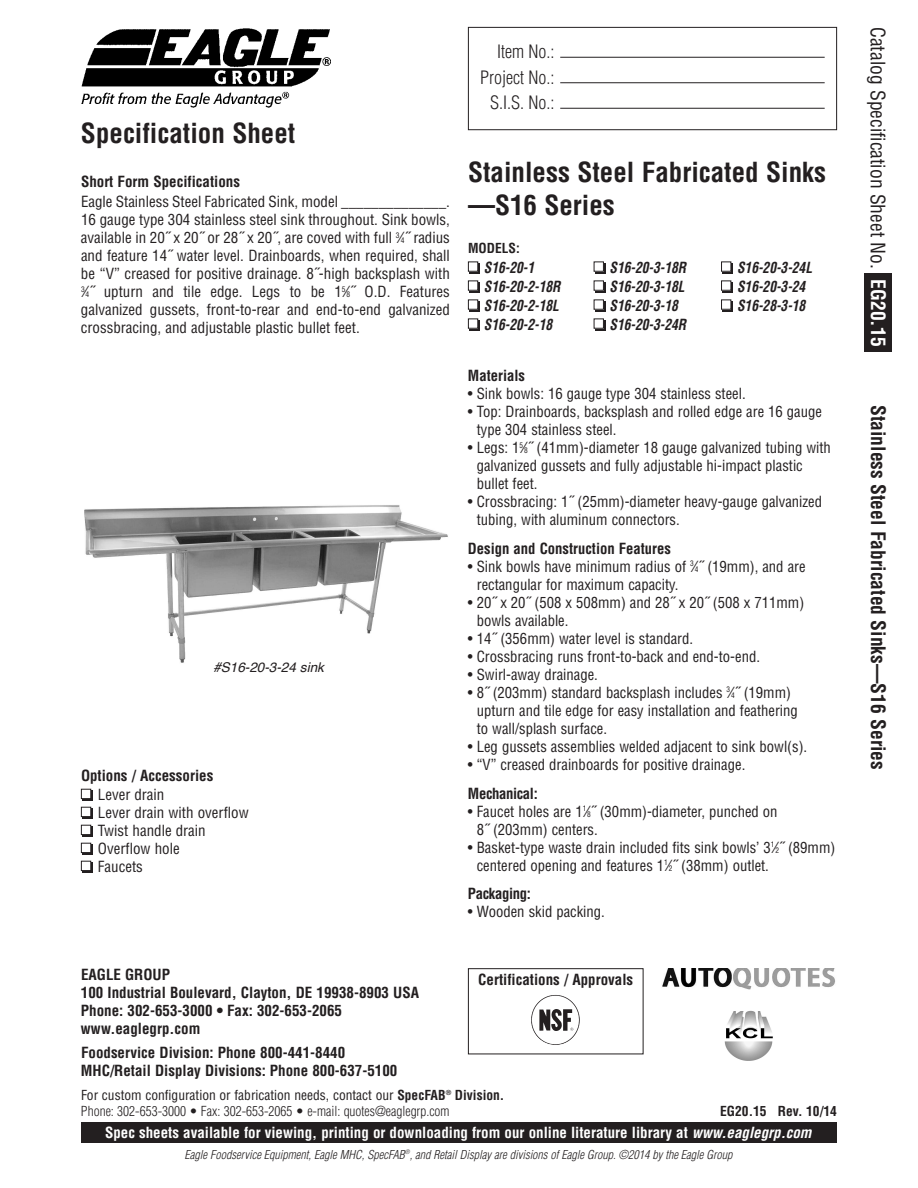
<style>
.page{position:relative;width:918px;height:1188px;background:#fff}
.page>*{position:absolute;margin:0;border:0;box-sizing:border-box;transform-origin:0 0}
.t1{font:700 condensed 27px/32.4px "Helvetica";color:#231f20}
.t2{font:700 condensed 19.5px "Helvetica";color:#231f20}
.t3{font:condensed 19.5px "Helvetica";color:#231f20}
.t4{font:300 condensed 18px/25.5px "Helvetica";color:#231f20;text-align:right}
.t5{font:condensed 15px/18px "Helvetica";color:#231f20}
.t6{font:700 condensed 15px/18px "Helvetica";color:#231f20}
.t7{font:italic 700 condensed 15px/19px "Helvetica";color:#231f20;scale:.9 1}
.t8{font:700 condensed 15px "Helvetica";color:#fff}
.t9{font:700 condensed 15px "Helvetica";letter-spacing:-.025em;color:#231f20}
.t10{font:300 condensed 13.5px/16.2px "Helvetica";color:#231f20}
.t11{font:700 condensed 13.5px "Helvetica";color:#231f20}
.t12{font:italic 13.5px "Helvetica";color:#231f20}
.t13{font:italic 300 condensed 12px "Helvetica";color:#231f20}
.s1{font-size:7.5px}
.s2{font-weight:400}
.s3{font-weight:700}
.s4{font-style:italic}
.s5{font-weight:700;color:#fff}
</style>
<div class="page">
<div style="left:864px;top:274px;width:28px;height:78px;background:#231f20"></div>
<div style="left:468px;top:27px;width:369px;height:103px;border:1px solid #231f20"></div>
<hr style="left:560px;top:82px;width:265px;height:1px;background:#231f20">
<hr style="left:560px;top:57px;width:265px;height:1px;background:#231f20">
<hr style="left:560px;top:108px;width:265px;height:1px;background:#231f20">
<div style="left:81px;top:1122px;width:756px;height:21px;background:#231f20"></div>
<img style="left:724px;top:1011px;width:49px;height:49px">
<img style="left:662px;top:968px;width:173px;height:22px">
<div style="left:468px;top:968px;width:175px;height:86px;border:1px solid #231f20"></div>
<img style="left:531px;top:994px;width:50px;height:51px;border-radius:50%">
<img style="left:81px;top:28px;width:250px;height:79px">
<div style="left:470px;top:263px;width:10px;height:10px;background:#231f20"></div>
<div style="left:468px;top:262px;width:10px;height:9px;background:#fff"></div>
<div style="left:468px;top:262px;width:10px;height:10px;border:1px solid #231f20"></div>
<div style="left:470px;top:282px;width:10px;height:10px;background:#231f20"></div>
<div style="left:468px;top:281px;width:10px;height:9px;background:#fff"></div>
<div style="left:468px;top:281px;width:10px;height:10px;border:1px solid #231f20"></div>
<div style="left:470px;top:301px;width:10px;height:10px;background:#231f20"></div>
<div style="left:468px;top:300px;width:10px;height:9px;background:#fff"></div>
<div style="left:468px;top:300px;width:10px;height:10px;border:1px solid #231f20"></div>
<div style="left:470px;top:320px;width:10px;height:10px;background:#231f20"></div>
<div style="left:468px;top:319px;width:10px;height:9px;background:#fff"></div>
<div style="left:468px;top:319px;width:10px;height:10px;border:1px solid #231f20"></div>
<div style="left:595px;top:263px;width:10px;height:10px;background:#231f20"></div>
<div style="left:594px;top:262px;width:9px;height:9px;background:#fff"></div>
<div style="left:594px;top:262px;width:10px;height:10px;border:1px solid #231f20"></div>
<div style="left:595px;top:282px;width:10px;height:10px;background:#231f20"></div>
<div style="left:594px;top:281px;width:9px;height:9px;background:#fff"></div>
<div style="left:594px;top:281px;width:10px;height:10px;border:1px solid #231f20"></div>
<div style="left:595px;top:301px;width:10px;height:10px;background:#231f20"></div>
<div style="left:594px;top:300px;width:9px;height:9px;background:#fff"></div>
<div style="left:594px;top:300px;width:10px;height:10px;border:1px solid #231f20"></div>
<div style="left:595px;top:320px;width:10px;height:10px;background:#231f20"></div>
<div style="left:594px;top:319px;width:9px;height:9px;background:#fff"></div>
<div style="left:594px;top:319px;width:10px;height:10px;border:1px solid #231f20"></div>
<div style="left:723px;top:263px;width:10px;height:10px;background:#231f20"></div>
<div style="left:722px;top:262px;width:9px;height:9px;background:#fff"></div>
<div style="left:721px;top:262px;width:10px;height:10px;border:1px solid #231f20"></div>
<div style="left:723px;top:282px;width:10px;height:10px;background:#231f20"></div>
<div style="left:722px;top:281px;width:9px;height:9px;background:#fff"></div>
<div style="left:721px;top:281px;width:10px;height:10px;border:1px solid #231f20"></div>
<div style="left:723px;top:301px;width:10px;height:10px;background:#231f20"></div>
<div style="left:722px;top:300px;width:9px;height:9px;background:#fff"></div>
<div style="left:721px;top:300px;width:10px;height:10px;border:1px solid #231f20"></div>
<div style="left:82px;top:790px;width:11px;height:10px;background:#231f20"></div>
<div style="left:81px;top:789px;width:10px;height:10px;background:#fff"></div>
<div style="left:81px;top:789px;width:10px;height:10px;border:1px solid #231f20"></div>
<div style="left:82px;top:808px;width:11px;height:10px;background:#231f20"></div>
<div style="left:81px;top:807px;width:10px;height:10px;background:#fff"></div>
<div style="left:81px;top:807px;width:10px;height:10px;border:1px solid #231f20"></div>
<div style="left:82px;top:826px;width:11px;height:10px;background:#231f20"></div>
<div style="left:81px;top:825px;width:10px;height:10px;background:#fff"></div>
<div style="left:81px;top:825px;width:10px;height:10px;border:1px solid #231f20"></div>
<div style="left:82px;top:844px;width:11px;height:10px;background:#231f20"></div>
<div style="left:81px;top:843px;width:10px;height:10px;background:#fff"></div>
<div style="left:81px;top:843px;width:10px;height:10px;border:1px solid #231f20"></div>
<div style="left:82px;top:862px;width:11px;height:10px;background:#231f20"></div>
<div style="left:81px;top:861px;width:10px;height:10px;background:#fff"></div>
<div style="left:81px;top:861px;width:10px;height:10px;border:1px solid #231f20"></div>
<img style="left:84px;top:505px;width:364px;height:158px">
<div style="left:191px;top:660px;width:155px;height:19px;background:#fff"></div>
<h1 class="t1" style="left:81px;top:117px;width:216px">Specification Sheet</h1>
<p class="t6" style="left:81px;top:173px;width:161px">Short Form Specifications</p>
<p class="t5" style="left:81px;top:193px;width:370px;text-align:justify">Eagle Stainless Steel Fabricated Sink, model ______________.<br>16 gauge type 304 stainless steel sink throughout. Sink bowls, available in 20˝ x 20˝ or 28˝ x 20˝, are coved with full <sup>3</sup>⁄<span class="s1">4</span>˝ radius and feature 14˝ water level. Drainboards, when required, shall be “V” creased for positive drainage. 8˝-high backsplash with <sup>3</sup>⁄<span class="s1">4</span>˝ upturn and tile edge. Legs to be 1<sup>5</sup>⁄<span class="s1">8</span>˝ O.D. Features galvanized gussets, front-to-rear and end-to-end galvanized crossbracing, and adjustable plastic bullet feet.</p>
<p class="t12" style="left:213px;top:661px;width:112px">#S16-20-3-24 sink</p>
<p class="t6" style="left:81px;top:767px;width:134px">Options / Accessories</p>
<p class="t5" style="left:98px;top:786px;width:152px">Lever drain<br>Lever drain with overflow<br>Twist handle drain<br>Overflow hole<br>Faucets</p>
<p class="t4" style="left:480px;top:39px;width:76px">Item No.:<br>Project No.:<br>S.I.S. No.:</p>
<h1 class="t1" style="left:468px;top:157px;width:360px">Stainless Steel Fabricated Sinks —S16 Series</h1>
<p class="t11" style="left:468px;top:241px;width:53px">MODELS:</p>
<p class="t7" style="left:484px;top:258px;width:86px">S16-20-1<br>S16-20-2-18R<br>S16-20-2-18L<br>S16-20-2-18</p>
<p class="t7" style="left:610px;top:258px;width:86px">S16-20-3-18R<br>S16-20-3-18L<br>S16-20-3-18<br>S16-20-3-24R</p>
<p class="t7" style="left:737px;top:258px;width:85px">S16-20-3-24L<br>S16-20-3-24<br>S16-28-3-18</p>
<p class="t6" style="left:468px;top:367px;width:59px">Materials</p>
<p class="t5" style="left:468px;top:385px;width:279px">• Sink bowls: 16 gauge type 304 stainless steel.</p>
<p class="t5" style="left:477px;top:403px;width:347px;text-indent:-9px">• Top: Drainboards, backsplash and rolled edge are 16 gauge type 304 stainless steel.</p>
<p class="t5" style="left:477px;top:439px;width:356px;text-indent:-9px">• Legs: 1<sup>5</sup>⁄<span class="s1">8</span>˝ (41mm)-diameter 18 gauge galvanized tubing with galvanized gussets and fully adjustable hi-impact plastic bullet feet.</p>
<p class="t5" style="left:477px;top:493px;width:347px;text-indent:-9px">• Crossbracing: 1˝ (25mm)-diameter heavy-gauge galvanized tubing, with aluminum connectors.</p>
<p class="t6" style="left:468px;top:540px;width:205px">Design and Construction Features</p>
<p class="t5" style="left:477px;top:558px;width:330px;text-indent:-9px">• Sink bowls have minimum radius of <sup>3</sup>⁄<span class="s1">4</span>˝ (19mm), and are rectangular for maximum capacity.</p>
<p class="t5" style="left:477px;top:594px;width:329px;text-indent:-9px">• 20˝ x 20˝ (508 x 508mm) and 28˝ x 20˝ (508 x 711mm) bowls available.</p>
<p class="t5" style="left:468px;top:630px;width:227px">• 14˝ (356mm) water level is standard.</p>
<p class="t5" style="left:468px;top:648px;width:294px">• Crossbracing runs front-to-back and end-to-end.</p>
<p class="t5" style="left:468px;top:666px;width:131px">• Swirl-away drainage.</p>
<p class="t5" style="left:477px;top:684px;width:323px;text-indent:-9px">• 8˝ (203mm) standard backsplash includes <sup>3</sup>⁄<span class="s1">4</span>˝ (19mm) upturn and tile edge for easy installation and feathering to wall/splash surface.</p>
<p class="t5" style="left:468px;top:738px;width:341px">• Leg gussets assemblies welded adjacent to sink bowl(s).</p>
<p class="t5" style="left:468px;top:756px;width:279px">• “V” creased drainboards for positive drainage.</p>
<p class="t9" style="left:468px;top:785px;width:71px">Mechanical:</p>
<p class="t5" style="left:477px;top:802px;width:302px;text-indent:-9px">• Faucet holes are 1<sup>1</sup>⁄<span class="s1">8</span>˝ (30mm)-diameter, punched on<br>8˝ (203mm) centers.</p>
<p class="t5" style="left:477px;top:838px;width:360px;text-indent:-9px">• Basket-type waste drain included fits sink bowls’ 3<sup>1</sup>⁄<span class="s1">2</span>˝ (89mm) centered opening and features 1<sup>1</sup>⁄<span class="s1">2</span>˝ (38mm) outlet.</p>
<p class="t9" style="left:468px;top:885px;width:64px">Packaging:</p>
<p class="t5" style="left:468px;top:903px;width:138px">• Wooden skid packing.</p>
<p class="t6" style="left:81px;top:965px;width:340px">EAGLE GROUP<br>100 Industrial Boulevard, Clayton, DE 19938-8903 USA<br>Phone: 302-653-3000 • Fax: 302-653-2065 www.eaglegrp.com</p>
<p class="t6" style="left:81px;top:1044px;width:318px">Foodservice Division: Phone 800-441-8440<br>MHC/Retail Display Divisions: Phone 800-637-5100</p>
<p class="t6" style="left:478px;top:971px;width:156px">Certifications / Approvals</p>
<p class="t10" style="left:81px;top:1087px;width:425px"><span class="s2">For custom configuration or fabrication needs, contact our</span> <span class="s3">SpecFAB</span><sup>®</sup> <span class="s3">Division.<br></span>Phone: 302-653-3000 • Fax: 302-653-2065 • e-mail: quotes@eaglegrp.com</p>
<p class="t11" style="left:720px;top:1103px;width:118px">EG20.15 Rev. 10/14</p>
<p class="t8" style="left:105px;top:1124px;width:708px">Spec sheets available for viewing, printing or downloading from our online literature library at <span class="s4">www.eaglegrp.com</span></p>
<p class="t13" style="left:185px;top:1148px;width:549px">Eagle Foodservice Equipment, Eagle MHC, SpecFAB<sup>®</sup>, and Retail Display are divisions of Eagle Group. ©2014 by the Eagle Group</p>
<h2 class="t3" style="left:889px;top:27px;width:321px;rotate:90deg">Catalog Specification Sheet No. <span class="s5">EG20.15</span></h2>
<h2 class="t2" style="left:889px;top:405px;width:366px;rotate:90deg">Stainless Steel Fabricated Sinks—S16 Series</h2>
</div>
